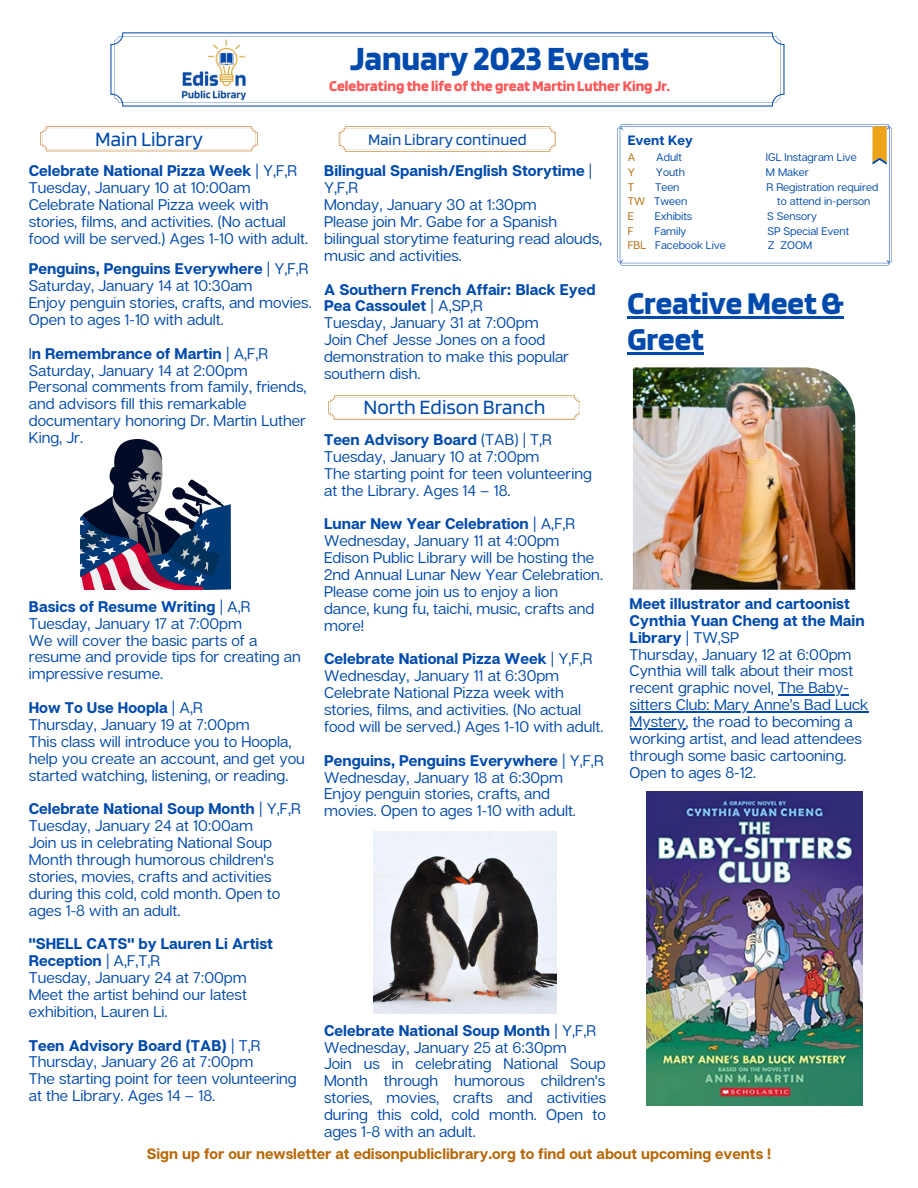
<style>
.page{position:relative;width:918px;height:1188px;background:#fff}
.page>*{position:absolute;margin:0;border:0;box-sizing:border-box;transform-origin:0 0}
.t1{font:700 35.4px "Blinker";color:#004aad}
.t2{font:700 33px/36px "Blinker";color:#004aad}
.t3{font:21.15px "Blinker";color:#004aad}
.t4{font:16.65px "Blinker";color:#004aad}
.t5{font:15.45px/16.8px "Articulat CF";color:#004aad}
.t6{font:700 15.45px "Blinker";color:#ff5757}
.t7{font:700 15px "Articulat CF";color:#b86708}
.t8{font:700 13.5px "Articulat CF";color:#004aad}
.t9{font:10.95px "Articulat CF";color:#004aad}
.t10{font:10.95px "Articulat CF";color:#b86708}
.s1{font-weight:700}
.s2{color:#b86708}
</style>
<div class="page">
<svg style="left:40px;top:126px;width:218px;height:25px"></svg>
<svg style="left:328px;top:395px;width:252px;height:25px"></svg>
<svg style="left:618px;top:124px;width:274px;height:142px"></svg>
<svg style="left:110px;top:32px;width:675px;height:74px"></svg>
<img style="left:166px;top:32px;width:98px;height:75px">
<img style="left:633px;top:367px;width:222px;height:223px">
<svg style="left:339px;top:126px;width:217px;height:26px"></svg>
<img style="left:374px;top:831px;width:182px;height:182px">
<img style="left:647px;top:792px;width:216px;height:314px">
<hr style="left:778px;top:694px;width:71px;height:2px;background:#004aad">
<hr style="left:630px;top:711px;width:238px;height:1px;background:#004aad">
<hr style="left:630px;top:728px;width:55px;height:1px;background:#004aad">
<hr style="left:628px;top:316px;width:216px;height:2px;background:#004aad">
<hr style="left:628px;top:352px;width:76px;height:2px;background:#004aad">
<img style="left:81px;top:440px;width:149px;height:149px">
<h1 class="t1" style="left:350px;top:36px;width:301px">January 2023 Events</h1>
<p class="t6" style="left:329px;top:76px;width:342px">Celebrating the life ofthe great Martin LutherKing Jr.</p>
<h3 class="t3" style="left:95px;top:126px;width:109px">Main Library</h3>
<p class="t5" style="left:29px;top:162px;width:281px"><span class="s1">Celebrate National Pizza Week</span> | Y,F,R Tuesday, January 10 at 10:00am Celebrate National Pizza week with stories, films, and activities. (No actual food will be served.) Ages 1-10 with adult.</p>
<p class="t5" style="left:29px;top:260px;width:284px"><span class="s1">Penguins, Penguins Everywhere</span> | Y,F,R Saturday, January 14 at 10:30am<br>Enjoy penguin stories, crafts, and movies.<br>Open to ages 1-10 with adult.</p>
<p class="t5" style="left:29px;top:344px;width:279px">I<span class="s1">n Remembrance of Martin</span> | A,F,R<br>Saturday, January 14 at 2:00pm<br>Personal comments from family, friends, and advisors fill this remarkable documentary honoring Dr. Martin Luther<br>King, Jr.</p>
<p class="t5" style="left:29px;top:598px;width:274px"><span class="s1">Basics of Resume Writing</span> | A,R<br>Tuesday, January 17 at 7:00pm<br>We will cover the basic parts of a resume and provide tips for creating an impressive resume.</p>
<p class="t5" style="left:29px;top:699px;width:278px"><span class="s1">How To Use Hoopla</span> | A,R<br>Thursday, January 19 at 7:00pm<br>This class will introduce you to Hoopla, help you create an account, and get you started watching, listening, or reading.</p>
<p class="t5" style="left:29px;top:800px;width:273px"><span class="s1">Celebrate National Soup Month</span> | Y,F,R Tuesday, January 24 at 10:00am<br>Join us in celebrating National Soup Month through humorous children's stories, movies, crafts and activities during this cold, cold month. Open to ages 1-8 with an adult.</p>
<p class="t5" style="left:29px;top:935px;width:246px"><span class="s1">"SHELL CATS" by Lauren Li Artist<br>Reception</span> | A,F,T,R<br>Tuesday, January 24 at 7:00pm<br>Meet the artist behind our latest exhibition, Lauren Li.</p>
<p class="t5" style="left:29px;top:1036px;width:269px"><span class="s1">Teen Advisory Board (TAB)</span> | T,R<br>Thursday, January 26 at 7:00pm<br>The starting point for teen volunteering at the Library. Ages 14 – 18.</p>
<p class="t4" style="left:368px;top:129px;width:160px">Main Library continued</p>
<p class="t5" style="left:324px;top:162px;width:279px"><span class="s1">Bilingual Spanish/English Storytime</span> |<br>Y,F,R<br>Monday, January 30 at 1:30pm<br>Please join Mr. Gabe for a Spanish bilingual storytime featuring read alouds, music and activities.</p>
<p class="t5" style="left:324px;top:280px;width:273px"><span class="s1">A Southern French Affair: Black Eyed<br>Pea Cassoulet</span> | A,SP,R<br>Tuesday, January 31 at 7:00pm<br>Join Chef Jesse Jones on a food demonstration to make this popular southern dish.</p>
<h3 class="t3" style="left:363px;top:394px;width:183px">North Edison Branch</h3>
<p class="t5" style="left:324px;top:431px;width:269px"><span class="s1">Teen Advisory Board</span> (TAB) | T,R<br>Tuesday, January 10 at 7:00pm<br>The starting point for teen volunteering at the Library. Ages 14 – 18.</p>
<p class="t5" style="left:324px;top:515px;width:280px"><span class="s1">Lunar New Year Celebration</span> | A,F,R<br>Wednesday, January 11 at 4:00pm<br>Edison Public Library will be hosting the<br>2nd Annual Lunar New Year Celebration.<br>Please come join us to enjoy a lion dance, kung fu, taichi, music, crafts and more!</p>
<p class="t5" style="left:324px;top:650px;width:281px"><span class="s1">Celebrate National Pizza Week</span> | Y,F,R Wednesday, January 11 at 6:30pm Celebrate National Pizza week with stories, films, and activities. (No actual food will be served.) Ages 1-10 with adult.</p>
<p class="t5" style="left:324px;top:751px;width:281px"><span class="s1">Penguins, Penguins Everywhere</span> | Y,F,R Wednesday, January 18 at 6:30pm Enjoy penguin stories, crafts, and movies. Open to ages 1-10 with adult.</p>
<p class="t5" style="left:324px;top:1021px;width:284px"><span class="s1">Celebrate National Soup Month</span> | Y,F,R Wednesday, January 25 at 6:30pm<br>Join us in celebrating National Soup Month through humorous children's stories, movies, crafts and activities during this cold, cold month. Open to ages 1-8 with an adult.</p>
<p class="t8" style="left:628px;top:132px;width:67px">Event Key</p>
<p class="t10" style="left:628px;top:151px;width:9px">A</p>
<p class="t9" style="left:656px;top:151px;width:27px">Adult</p>
<p class="t9" style="left:766px;top:151px;width:92px">IGL Instagram Live</p>
<p class="t10" style="left:628px;top:165px;width:9px">Y</p>
<p class="t9" style="left:656px;top:165px;width:31px">Youth</p>
<p class="t9" style="left:766px;top:165px;width:45px">M Maker</p>
<p class="t10" style="left:628px;top:180px;width:8px">T</p>
<p class="t9" style="left:655px;top:180px;width:26px">Teen</p>
<p class="t9" style="left:767px;top:180px;width:113px">R Registration required</p>
<p class="t9" style="left:628px;top:195px;width:61px"><span class="s2">TW</span> Tween</p>
<p class="t9" style="left:777px;top:195px;width:95px">to attend in-person</p>
<p class="t10" style="left:628px;top:209px;width:8px">E</p>
<p class="t9" style="left:655px;top:209px;width:39px">Exhibits</p>
<p class="t9" style="left:767px;top:209px;width:51px">S Sensory</p>
<p class="t10" style="left:628px;top:224px;width:7px">F</p>
<p class="t9" style="left:655px;top:224px;width:33px">Family</p>
<p class="t9" style="left:767px;top:224px;width:83px">SP Special Event</p>
<p class="t9" style="left:628px;top:239px;width:100px"><span class="s2">FBL</span> Facebook Live</p>
<p class="t9" style="left:768px;top:239px;width:46px">Z ZOOM</p>
<h2 class="t2" style="left:628px;top:284px;width:218px">Creative Meet&amp;<br>Greet</h2>
<p class="t5" style="left:630px;top:595px;width:240px"><span class="s1">Meet illustrator and cartoonist<br>Cynthia Yuan Cheng at the Main<br>Library</span> | TW,SP<br>Thursday, January 12 at 6:00pm<br>Cynthia will talk about their most recent graphic novel, The Baby&shy;sitters Club: Mary Anne’s Bad Luck<br>Mystery, the road to becoming a working artist, and lead attendees through some basic cartooning.<br>Open to ages 8-12.</p>
<p class="t7" style="left:147px;top:1144px;width:626px">Sign up for our newsletter at edisonpubliclibrary.org to find out about upcoming events !</p>
</div>
